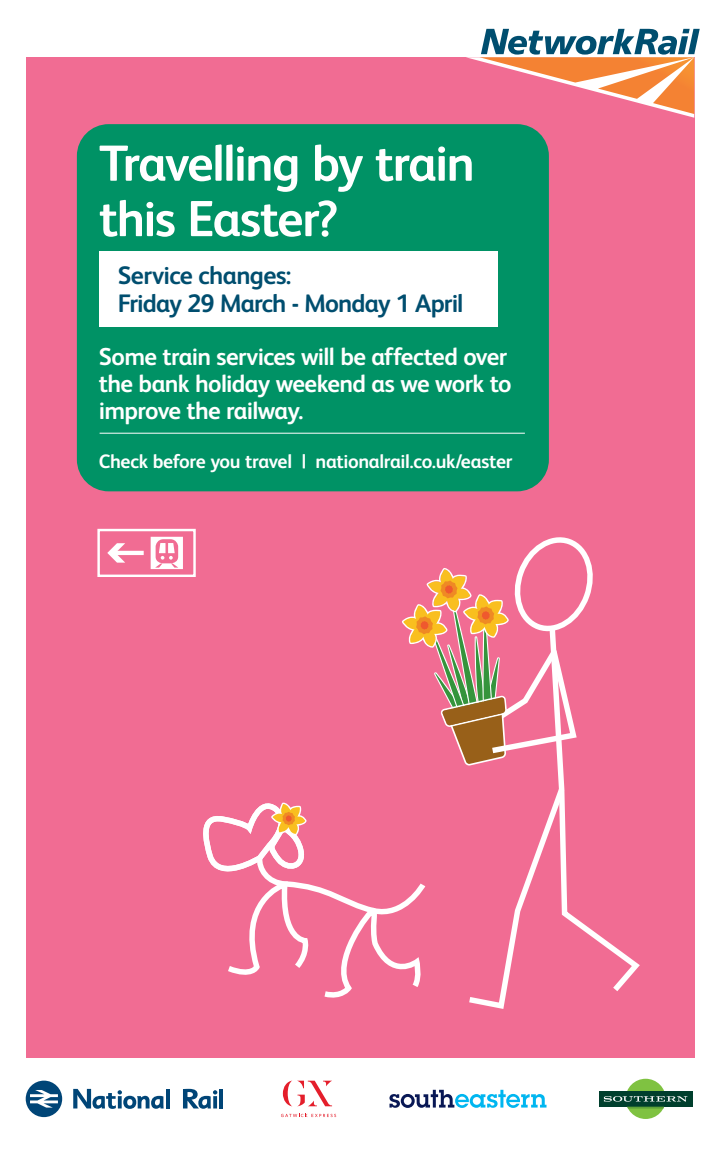
<style>
.page{position:relative;width:720px;height:1152px;background:#fff}
.page>*{position:absolute;margin:0;border:0;box-sizing:border-box;transform-origin:0 0}
.t1{font:700 50.8px/55.4px "Network Rail Sans";letter-spacing:-.035em;color:#fff}
.t2{font:700 25.36px/27.9px "Network Rail Sans";letter-spacing:-.035em;color:#004e6f}
.t3{font:700 24.48px/26.9px "Network Rail Sans";letter-spacing:-.03em;color:#fff}
.t4{font:700 19.4px "Network Rail Sans";letter-spacing:-.02em;color:#fff}
</style>
<div class="page">
<div style="left:26px;top:57px;width:668px;height:1001px;background:#f16c93"></div>
<svg style="left:469px;top:822px;width:78px;height:187px"></svg>
<svg style="left:547px;top:766px;width:93px;height:225px"></svg>
<svg style="left:203px;top:802px;width:223px;height:196px"></svg>
<svg style="left:402px;top:537px;width:191px;height:229px"></svg>
<div style="left:97px;top:529px;width:99px;height:48px;border:2px solid #fff"></div>
<svg style="left:107px;top:543px;width:18px;height:20px"></svg>
<hr style="left:115px;top:551px;width:29px;height:4px;background:#fff">
<svg style="left:151px;top:537px;width:32px;height:32px"></svg>
<div style="left:77px;top:124px;width:472px;height:367px;background:#009265;border-radius:32px"></div>
<hr style="left:100px;top:433px;width:425px;height:1px;background:#fff">
<div style="left:100px;top:251px;width:398px;height:76px;background:#fff"></div>
<svg style="left:466px;top:29px;width:234px;height:89px"></svg>
<svg style="left:26px;top:1081px;width:36px;height:36px"></svg>
<svg style="left:73px;top:1089px;width:91px;height:20px"></svg>
<hr style="left:166px;top:1089px;width:4px;height:19px;background:#004577">
<svg style="left:183px;top:1089px;width:34px;height:20px"></svg>
<hr style="left:219px;top:1089px;width:4px;height:19px;background:#004577">
<svg style="left:389px;top:1090px;width:158px;height:18px"></svg>
<div style="left:626px;top:1079px;width:40px;height:40px;background:#7fc241;border-radius:50%"></div>
<div style="left:599px;top:1091px;width:93px;height:16px;background:#003f2d"></div>
<svg style="left:604px;top:1096px;width:83px;height:13px"></svg>
<svg style="left:281px;top:1114px;width:55px;height:3px"></svg>
<svg style="left:283px;top:1081px;width:49px;height:25px"></svg>
<h1 class="t1" style="left:99px;top:134px;width:377px">Travelling by train this Easter?</h1>
<p class="t2" style="left:118px;top:260px;width:347px">Service changes:<br>Friday 29 March - Monday 1 April</p>
<p class="t3" style="left:99px;top:342px;width:414px">Some train services will be affected over the bank holiday weekend as we work to improve the railway.</p>
<p class="t4" style="left:99px;top:448px;width:415px">Check before you travel | nationalrail.co.uk/easter</p>
</div>
